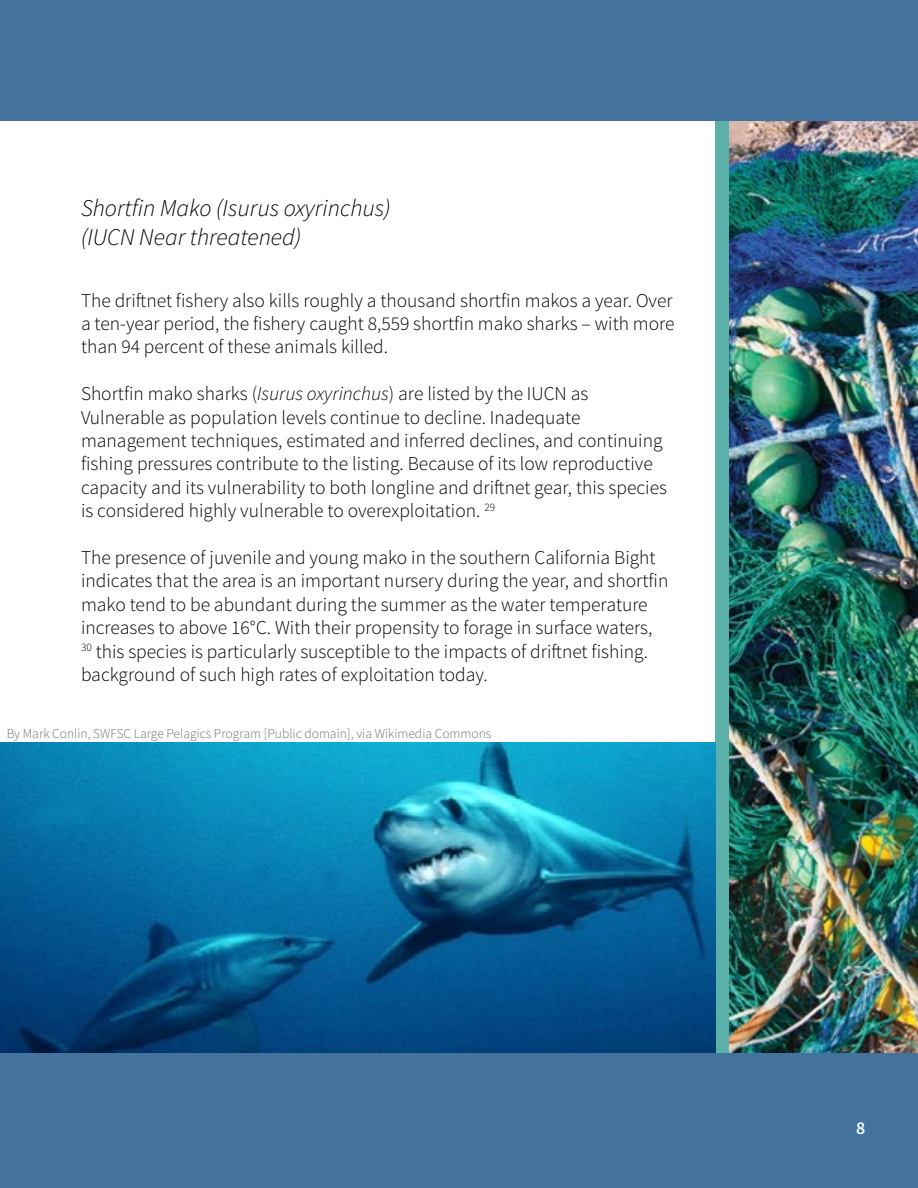
<style>
.page{position:relative;width:918px;height:1188px;background:#fff}
.page>*{position:absolute;margin:0;border:0;box-sizing:border-box;transform-origin:0 0}
.t1{font:italic 300 24px/28.8px "Source Sans Pro";color:#000}
.t2{font:300 19.5px/23.4px "Source Sans Pro";color:#000}
.t3{font:600 18px "Source Sans Pro";color:#fff}
.t4{font:300 13.5px "Source Sans Pro";color:#6f7073}
.s1{font-style:italic}
</style>
<div class="page">
<div style="left:0;top:1053px;width:918px;height:135px;background:#43729c"></div>
<div style="left:0;top:0;width:918px;height:122px;background:#43729c"></div>
<div style="left:716px;top:122px;width:201px;height:931px;background:linear-gradient(to bottom,#5bb1a9,#5bb1a9)"></div>
<img style="left:730px;top:122px;width:188px;height:931px">
<img style="left:0;top:742px;width:716px;height:311px">
<p class="t1" style="left:81px;top:194px;width:311px">Shortfin Mako (Isurus oxyrinchus) (IUCN Near threatened)</p>
<p class="t2" style="left:81px;top:288px;width:595px;text-align:justify">The driftnet fishery also kills roughly a thousand shortfin makos a year. Over a ten-year period, the fishery caught 8,559 shortfin mako sharks – with more than 94 percent of these animals killed.</p>
<p class="t2" style="left:81px;top:382px;width:588px">Shortfin mako sharks (<span class="s1">Isurus oxyrinchus</span>) are listed by the IUCN as Vulnerable as population levels continue to decline. Inadequate management techniques, estimated and inferred declines, and continuing fishing pressures contribute to the listing. Because of its low reproductive capacity and its vulnerability to both longline and driftnet gear, this species is considered highly vulnerable to overexploitation. <sup>29</sup></p>
<p class="t2" style="left:81px;top:546px;width:589px">The presence of juvenile and young mako in the southern California Bight indicates that the area is an important nursery during the year, and shortfin mako tend to be abundant during the summer as the water temperature increases to above 16°C. With their propensity to forage in surface waters,<br><sup>30</sup> this species is particularly susceptible to the impacts of driftnet fishing. background of such high rates of exploitation today.</p>
<p class="t4" style="left:7px;top:726px;width:486px">By Mark Conlin, SWFSC Large Pelagics Program [Public domain], via Wikimedia Commons</p>
<p class="t3" style="left:856px;top:1117px;width:11px">8</p>
</div>
